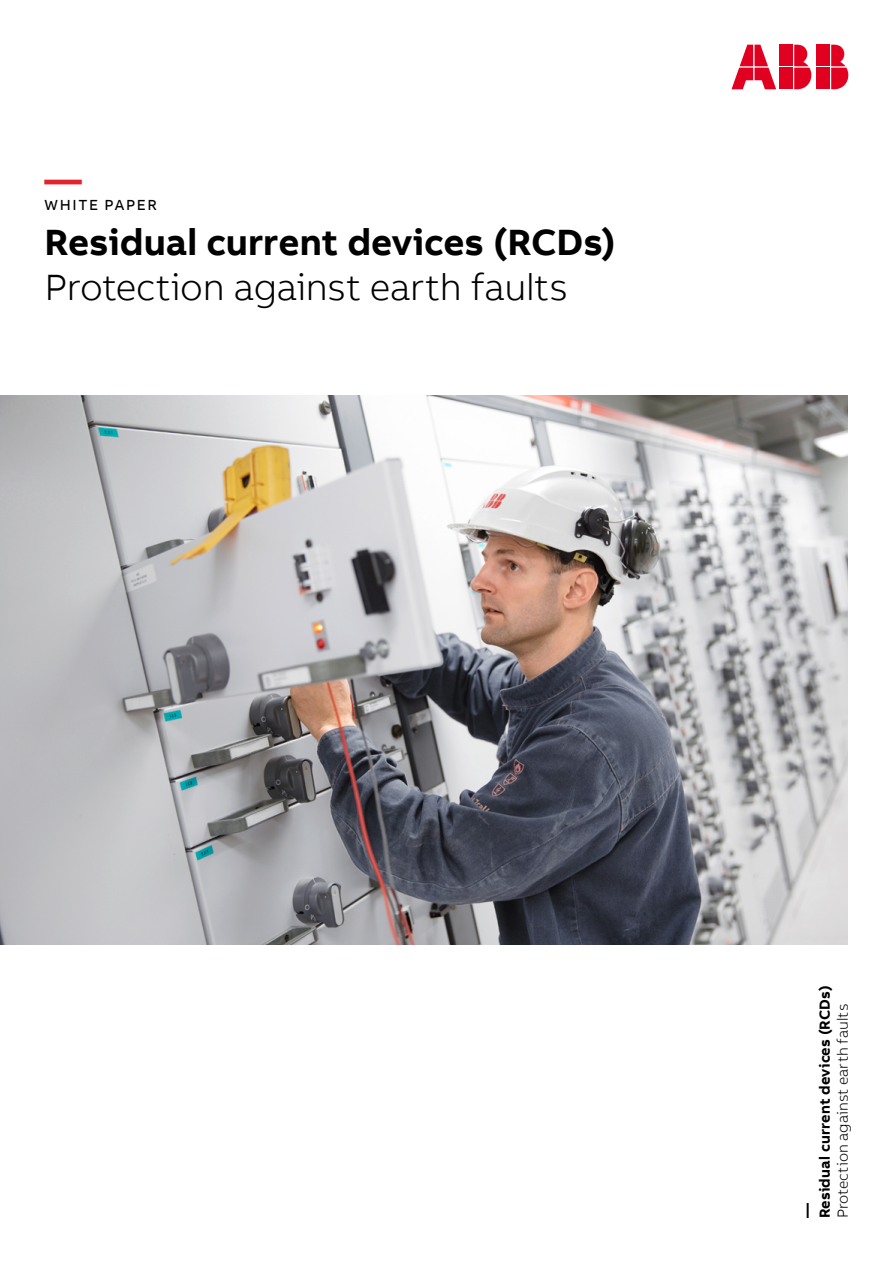
<style>
.page{position:relative;width:893px;height:1263px;background:#fff}
.page>*{position:absolute;margin:0;border:0;box-sizing:border-box;transform-origin:0 0}
.Information_Level_He{font:700 37.5px "AB Bvoice";color:#000}
.Information_Level_Su{font:300 37.5px "AB Bvoice";letter-spacing:-.01em;color:#000}
.Information_Level_He-2{font:700 37.5px "AB Bvoice";color:#e4242c}
.Information_Level_He-3{font:700 15px/18px "AB Bvoice";letter-spacing:.01em;color:#000}
.Information_Level_Su-2{font:300 15px "AB Bvoice";letter-spacing:.005em;color:#000}
.Information_Level_Ca{font:15px "AB Bvoice";letter-spacing:.105em;color:#000}
</style>
<div class="page">
<div style="left:817px;top:45px;width:13px;height:21px;background:#e20020"></div>
<div style="left:817px;top:68px;width:13px;height:21px;background:#e20020"></div>
<svg style="left:831px;top:45px;width:17px;height:44px"></svg>
<svg style="left:731px;top:45px;width:45px;height:44px"></svg>
<div style="left:780px;top:45px;width:13px;height:21px;background:#e20020"></div>
<div style="left:780px;top:68px;width:13px;height:21px;background:#e20020"></div>
<svg style="left:794px;top:45px;width:17px;height:44px"></svg>
<img style="left:0;top:396px;width:848px;height:549px">
<p class="Information_Level_He-2" style="left:45px;top:155px;width:39px">—</p>
<p class="Information_Level_Ca" style="left:45px;top:196px;width:114px">WHITE PAPER</p>
<p class="Information_Level_He" style="left:45px;top:218px;width:572px">Residual current devices (RCDs)</p>
<p class="Information_Level_Su" style="left:45px;top:265px;width:525px">Protection against earth faults</p>
<p class="Information_Level_He-3" style="left:798px;top:1218px;width:234px;rotate:-90deg">—<br>Residual current devices (RCDs)</p>
<p class="Information_Level_Su-2" style="left:834px;top:1218px;width:216px;rotate:-90deg">Protection against earth faults</p>
</div>
